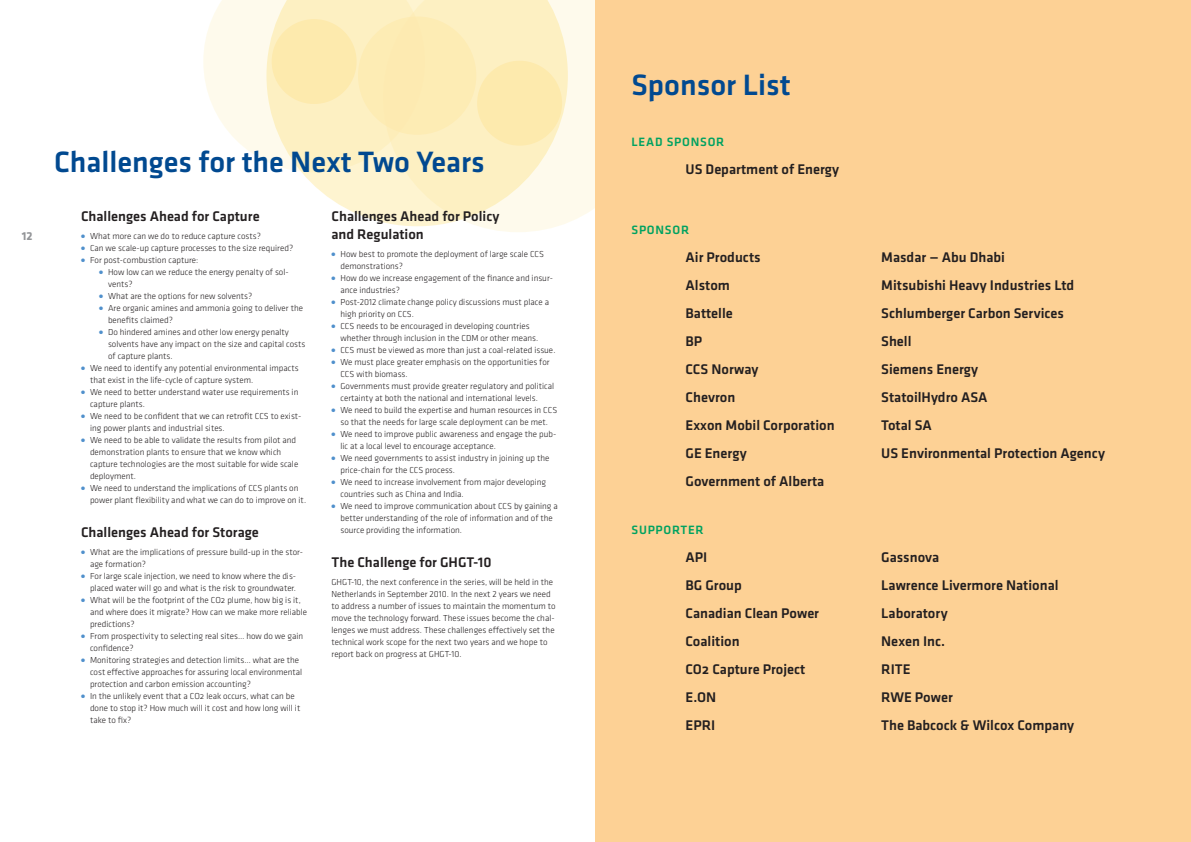
<style>
.page{position:relative;width:1191px;height:842px;background:#fff}
.page>*{position:absolute;margin:0;border:0;box-sizing:border-box;transform-origin:0 0}
.Header1{font:500 30.5px "Klavika";color:#014990}
.Sponsor_names{font:500 14.5px/28px "Klavika";color:#231f20}
.Header_2{font:500 14.5px/18px "Klavika";color:#231f20}
.SPONSOR_HEADERS{font:500 12.5px "Klavika";letter-spacing:.06em;color:#00a261}
.t1{font:700 12px "Klavika";color:#939598}
.Bulleted_list{font:300 9px/12px "Klavika";color:#231f20}
.text{font:300 9px/12px "Klavika";color:#231f20}
.Bullet_1st{font:300 9px/12px "Klavika";color:#231f20}
</style>
<div class="page">
<svg style="left:203px;top:0;width:63px;height:161px"></svg>
<svg style="left:413px;top:0;width:182px;height:232px;background:#fefaee"></svg>
<svg style="left:266px;top:0;width:302px;height:226px;background:#fdf0c5"></svg>
<div style="left:595px;top:0;width:596px;height:842px;background:#fdd195"></div>
<h3 class="t1" style="left:22px;top:228px;width:12px">12</h3>
<p class="Header1" style="left:54px;top:141px;width:432px">Challenges for the Next Two Years</p>
<p class="Header_2" style="left:81px;top:207px;width:180px">Challenges Ahead for Capture</p>
<p class="Bullet_1st" style="left:81px;top:230px;width:181px"><sup>●</sup> What more can we do to reduce capture costs?</p>
<p class="Bulleted_list" style="left:81px;top:242px;width:214px"><sup>●</sup> Can we scale-up capture processes to the size required?</p>
<p class="Bulleted_list" style="left:81px;top:254px;width:119px"><sup>●</sup> For post-combustion capture:</p>
<p class="Bulleted_list" style="left:108px;top:266px;width:182px;text-indent:-9px"><sup>●</sup> How low can we reduce the energy penalty of sol‑ vents?</p>
<p class="Bulleted_list" style="left:99px;top:290px;width:155px"><sup>●</sup> What are the options for new solvents?</p>
<p class="Bulleted_list" style="left:108px;top:302px;width:196px;text-indent:-9px"><sup>●</sup> Are organic amines and ammonia going to deliver the benefits claimed?</p>
<p class="Bulleted_list" style="left:108px;top:326px;width:199px;text-indent:-9px"><sup>●</sup> Do hindered amines and other low energy penalty solvents have any impact on the size and capital costs of capture plants.</p>
<p class="Bulleted_list" style="left:90px;top:362px;width:210px;text-indent:-9px"><sup>●</sup> We need to identify any potential environmental impacts that exist in the life-cycle of capture system.</p>
<p class="Bulleted_list" style="left:90px;top:386px;width:210px;text-indent:-9px"><sup>●</sup> We need to better understand water use requirements in capture plants.</p>
<p class="Bulleted_list" style="left:90px;top:410px;width:213px;text-indent:-9px"><sup>●</sup> We need to be confident that we can retrofit CCS to exist‑ ing power plants and industrial sites.</p>
<p class="Bulleted_list" style="left:90px;top:434px;width:210px;text-indent:-9px"><sup>●</sup> We need to be able to validate the results from pilot and demonstration plants to ensure that we know which capture technologies are the most suitable for wide scale deployment.</p>
<p class="Bulleted_list" style="left:90px;top:482px;width:218px;text-indent:-9px"><sup>●</sup> We need to understand the implications of CCS plants on power plant flexibility and what we can do to improve on it.</p>
<p class="Header_2" style="left:81px;top:523px;width:179px">Challenges Ahead for Storage</p>
<p class="Bullet_1st" style="left:90px;top:546px;width:215px;text-indent:-9px"><sup>●</sup> What are the implications of pressure build-up in the stor‑ age formation?</p>
<p class="Bulleted_list" style="left:81px;top:570px;width:216px;text-align:right"><sup>●</sup> For large scale injection, we need to know where the dis‑ placed water will go and what is the risk to groundwater.</p>
<p class="Bulleted_list" style="left:90px;top:594px;width:218px;text-indent:-9px"><sup>●</sup> What will be the footprint of the CO2 plume, how big is it, and where does it migrate? How can we make more reliable predictions?</p>
<p class="Bulleted_list" style="left:90px;top:630px;width:215px;text-indent:-9px"><sup>●</sup> From prospectivity to selecting real sites… how do we gain confidence?</p>
<p class="Bulleted_list" style="left:90px;top:654px;width:214px;text-indent:-9px"><sup>●</sup> Monitoring strategies and detection limits… what are the cost effective approaches for assuring local environmental protection and carbon emission accounting?</p>
<p class="Bulleted_list" style="left:90px;top:690px;width:212px;text-indent:-9px"><sup>●</sup> In the unlikely event that a CO2 leak occurs, what can be done to stop it? How much will it cost and how long will it take to fix?</p>
<p class="Header_2" style="left:331px;top:207px;width:169px">Challenges Ahead for Policy and Regulation</p>
<p class="Bullet_1st" style="left:340px;top:248px;width:205px;text-indent:-9px"><sup>●</sup> How best to promote the deployment of large scale CCS demonstrations?</p>
<p class="Bulleted_list" style="left:340px;top:272px;width:214px;text-indent:-9px"><sup>●</sup> How do we increase engagement of the finance and insur‑ ance industries?</p>
<p class="Bulleted_list" style="left:340px;top:296px;width:210px;text-indent:-9px"><sup>●</sup> Post-2012 climate change policy discussions must place a high priority on CCS.</p>
<p class="Bulleted_list" style="left:340px;top:320px;width:199px;text-indent:-9px"><sup>●</sup> CCS needs to be encouraged in developing countries whether through inclusion in the CDM or other means.</p>
<p class="Bulleted_list" style="left:331px;top:344px;width:225px"><sup>●</sup> CCS must be viewed as more than just a coal-related issue.</p>
<p class="Bulleted_list" style="left:340px;top:356px;width:211px;text-indent:-9px"><sup>●</sup> We must place greater emphasis on the opportunities for<br>CCS with biomass.</p>
<p class="Bulleted_list" style="left:340px;top:380px;width:215px;text-indent:-9px"><sup>●</sup> Governments must provide greater regulatory and political certainty at both the national and international levels.</p>
<p class="Bulleted_list" style="left:331px;top:404px;width:227px;text-align:center"><sup>●</sup> We need to build the expertise and human resources in CCS so that the needs for large scale deployment can be met.</p>
<p class="Bulleted_list" style="left:340px;top:428px;width:217px;text-indent:-9px"><sup>●</sup> We need to improve public awareness and engage the pub‑ lic at a local level to encourage acceptance.</p>
<p class="Bulleted_list" style="left:340px;top:452px;width:210px;text-indent:-9px"><sup>●</sup> We need governments to assist industry in joining up the price-chain for the CCS process.</p>
<p class="Bulleted_list" style="left:340px;top:476px;width:207px;text-indent:-9px"><sup>●</sup> We need to increase involvement from major developing countries such as China and India.</p>
<p class="Bulleted_list" style="left:340px;top:500px;width:219px;text-indent:-9px"><sup>●</sup> We need to improve communication about CCS by gaining a better understanding of the role of information and of the source providing the information.</p>
<p class="Header_2" style="left:331px;top:553px;width:161px">The Challenge for GHGT-10</p>
<p class="text" style="left:331px;top:576px;width:225px">GHGT-10, the next conference in the series, will be held in the Netherlands in September 2010. In the next 2 years we need to address a number of issues to maintain the momentum to move the technology forward. These issues become the chal‑ lenges we must address. These challenges effectively set the technical work scope for the next two years and we hope to report back on progress at GHGT-10.</p>
<p class="Header1" style="left:631px;top:64px;width:161px">Sponsor List</p>
<p class="SPONSOR_HEADERS" style="left:631px;top:133px;width:94px">LEAD SPONSOR</p>
<p class="Sponsor_names" style="left:685px;top:155px;width:155px">US Department of Energy</p>
<p class="SPONSOR_HEADERS" style="left:631px;top:222px;width:59px">SPONSOR</p>
<p class="Sponsor_names" style="left:685px;top:243px;width:77px">Air Products</p>
<p class="Sponsor_names" style="left:685px;top:271px;width:46px">Alstom</p>
<p class="Sponsor_names" style="left:685px;top:299px;width:49px">Battelle</p>
<p class="Sponsor_names" style="left:685px;top:327px;width:18px">BP</p>
<p class="Sponsor_names" style="left:685px;top:355px;width:74px">CCS Norway</p>
<p class="Sponsor_names" style="left:685px;top:383px;width:51px">Chevron</p>
<p class="Sponsor_names" style="left:685px;top:411px;width:151px">Exxon Mobil Corporation</p>
<p class="Sponsor_names" style="left:685px;top:439px;width:63px">GE Energy</p>
<p class="Sponsor_names" style="left:685px;top:467px;width:140px">Government of Alberta</p>
<p class="SPONSOR_HEADERS" style="left:631px;top:522px;width:74px">SUPPORTER</p>
<p class="Sponsor_names" style="left:685px;top:543px;width:23px">API</p>
<p class="Sponsor_names" style="left:685px;top:571px;width:58px">BG Group</p>
<p class="Sponsor_names" style="left:685px;top:599px;width:135px">Canadian Clean Power<br>Coalition</p>
<p class="Sponsor_names" style="left:685px;top:655px;width:121px">CO2 Capture Project</p>
<p class="Sponsor_names" style="left:685px;top:683px;width:32px">E.ON</p>
<p class="Sponsor_names" style="left:685px;top:711px;width:31px">EPRI</p>
<p class="Sponsor_names" style="left:881px;top:243px;width:125px">Masdar — Abu Dhabi</p>
<p class="Sponsor_names" style="left:881px;top:271px;width:194px">Mitsubishi Heavy Industries Ltd</p>
<p class="Sponsor_names" style="left:881px;top:299px;width:184px">Schlumberger Carbon Services</p>
<p class="Sponsor_names" style="left:881px;top:327px;width:32px">Shell</p>
<p class="Sponsor_names" style="left:881px;top:355px;width:98px">Siemens Energy</p>
<p class="Sponsor_names" style="left:881px;top:383px;width:108px">StatoilHydro ASA</p>
<p class="Sponsor_names" style="left:881px;top:411px;width:52px">Total SA</p>
<p class="Sponsor_names" style="left:881px;top:439px;width:225px">US Environmental Protection Agency</p>
<p class="Sponsor_names" style="left:881px;top:543px;width:59px">Gassnova</p>
<p class="Sponsor_names" style="left:881px;top:571px;width:179px">Lawrence Livermore National<br>Laboratory</p>
<p class="Sponsor_names" style="left:881px;top:627px;width:65px">Nexen Inc.</p>
<p class="Sponsor_names" style="left:881px;top:655px;width:31px">RITE</p>
<p class="Sponsor_names" style="left:881px;top:683px;width:73px">RWE Power</p>
<p class="Sponsor_names" style="left:881px;top:711px;width:194px">The Babcock &amp; Wilcox Company</p>
</div>
